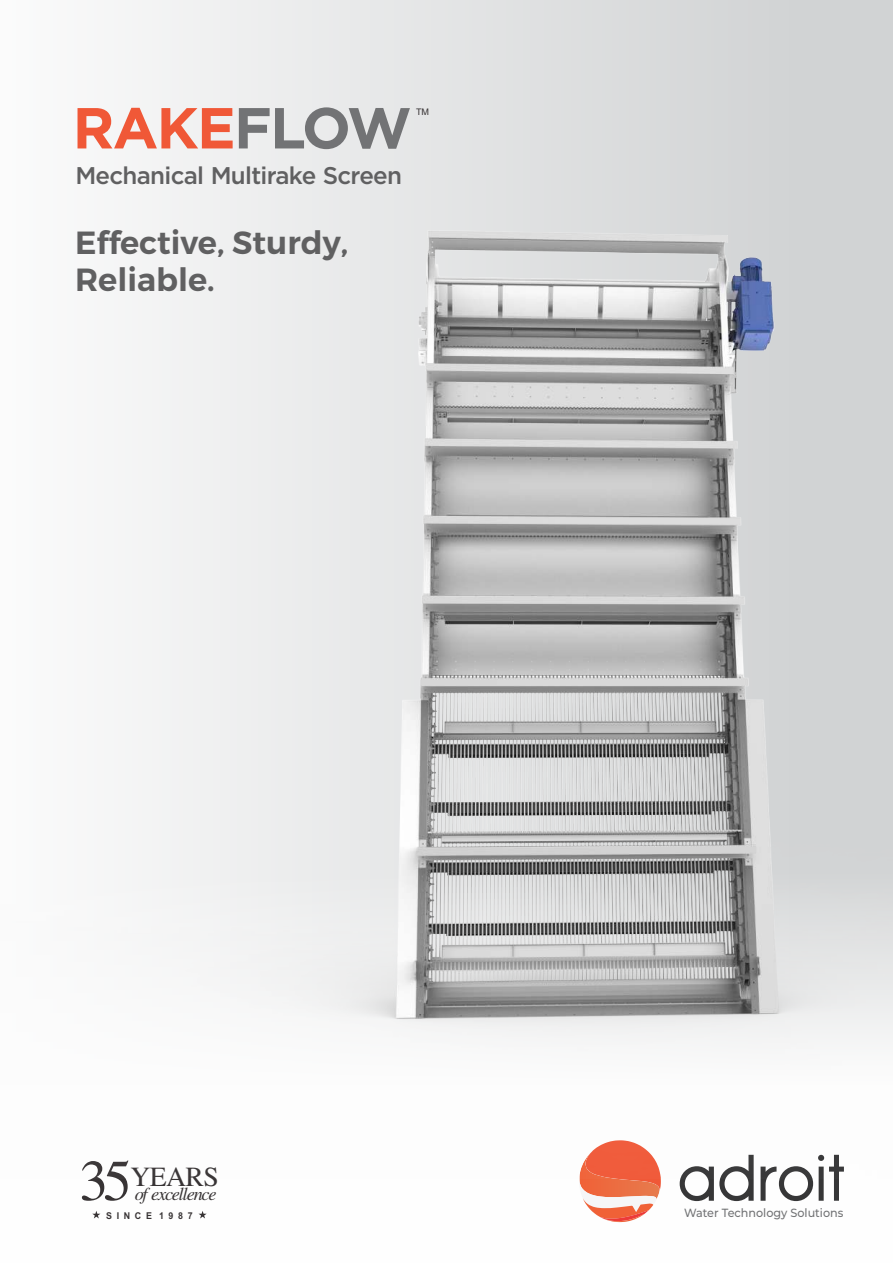
<style>
.page{position:relative;width:893px;height:1263px;background:#fff}
.page>*{position:absolute;margin:0;border:0;box-sizing:border-box;transform-origin:0 0}
.t1{font:700 57.75px "Gotham";letter-spacing:-.03em;color:#f05837}
.t2{font:600 32.1px/36.5px "Montserrat";color:#606061}
.t3{font:27.6px "Times";letter-spacing:-.02em;color:#373334}
.t4{font:500 24.15px "Gotham";letter-spacing:-.03em;color:#606061}
.t5{font:italic 18.3px "Times";letter-spacing:-.065em;color:#373334}
.t6{font:500 11.85px "Montserrat";color:#727375;scale:.95 1}
.t7{font:700 9.45px "Arial";letter-spacing:.525em;color:#373334;scale:.95 1}
.t8{font:9.15px "Arial";color:#373334}
.s1{color:#727375}
.s2{font-size:57.75px}
</style>
<div class="page">
<svg style="left:583px;top:1199px;width:71px;height:23px"></svg>
<img style="left:579px;top:1178px;width:81px;height:21px">
<svg style="left:680px;top:1178px;width:74px;height:23px"></svg>
<svg style="left:760px;top:1178px;width:79px;height:23px"></svg>
<svg style="left:199px;top:1211px;width:8px;height:7px"></svg>
<svg style="left:92px;top:1211px;width:8px;height:7px"></svg>
<img style="left:125px;top:0;width:768px;height:1178px">
<h1 class="t1" style="left:73px;top:90px;width:340px">RAKE<span class="s1">FLOW</span></h1>
<p class="t4" style="left:75px;top:160px;width:328px">Mechanical Multirake Screen</p>
<p class="t8" style="left:416px;top:105px;width:15px">TM</p>
<p class="t2" style="left:75px;top:225px;width:275px">Effective, Sturdy,<br>Reliable.</p>
<p class="t3" style="left:79px;top:1161px;width:141px"><span class="s2">35</span> YEARS</p>
<p class="t5" style="left:135px;top:1184px;width:84px">of excellence</p>
<p class="t7" style="left:106px;top:1209px;width:93px">SINCE 1987</p>
<p class="t6" style="left:684px;top:1204px;width:169px">Water Technology Solutions</p>
</div>
